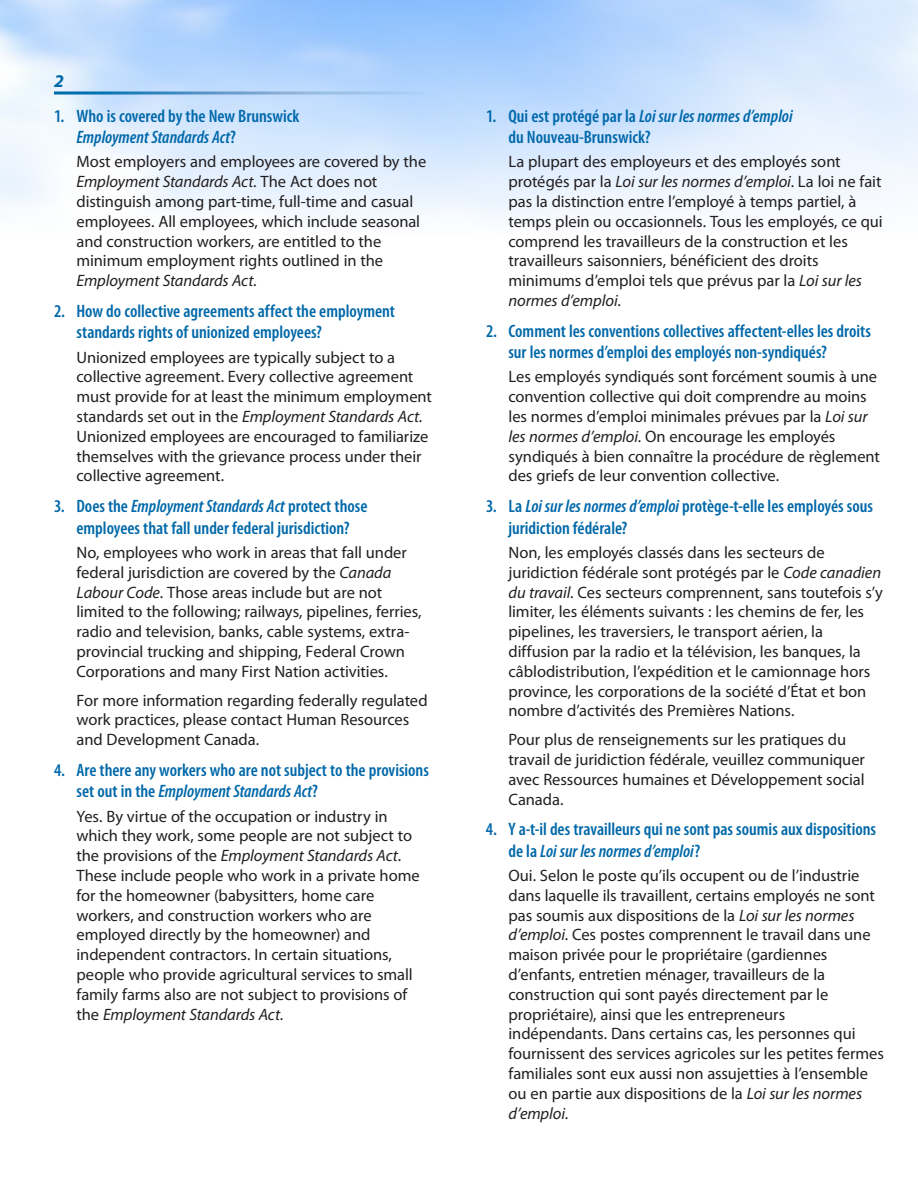
<style>
.page{position:relative;width:918px;height:1188px;background:#fff}
.page>*{position:absolute;margin:0;border:0;box-sizing:border-box;transform-origin:0 0}
.question{font:600 condensed 18px/21.6px "Myriad Pro";color:#0068a9}
.t1{font:italic 700 18px "Myriad Pro";color:#0068a9}
.text_indent{font:16.5px/19.8px "Myriad Pro";letter-spacing:-.005em;color:#231f20}
.s1{font-style:italic}
</style>
<div class="page">
<img style="left:0;top:0;width:918px;height:217px">
<hr style="left:54px;top:92px;width:378px;height:2px;background:#fff">
<p class="t1" style="left:54px;top:69px;width:11px">2</p>
<p class="question" style="left:76px;top:105px;width:225px;text-indent:-22px">1. Who is covered by the New Brunswick<br><span class="s1">Employment Standards Act</span>?</p>
<p class="text_indent" style="left:76px;top:152px;width:351px">Most employers and employees are covered by the <span class="s1">Employment Standards Act</span>. The Act does not distinguish among part-time, full-time and casual employees. All employees, which include seasonal and construction workers, are entitled to the minimum employment rights outlined in the <span class="s1">Employment Standards Act</span>.</p>
<p class="question" style="left:76px;top:300px;width:320px;text-indent:-22px">2. How do collective agreements affect the employment standards rights of unionized employees?</p>
<p class="text_indent" style="left:76px;top:347px;width:357px">Unionized employees are typically subject to a collective agreement. Every collective agreement must provide for at least the minimum employment standards set out in the <span class="s1">Employment Standards Act</span>.<br>Unionized employees are encouraged to familiarize themselves with the grievance process under their collective agreement.</p>
<p class="question" style="left:54px;top:496px;width:315px;text-align:center">3. Does the <span class="s1">Employment Standards Act</span> protect those employees that fall under federal jurisdiction?</p>
<p class="text_indent" style="left:76px;top:542px;width:347px">No, employees who work in areas that fall under federal jurisdiction are covered by the <span class="s1">Canada Labour Code</span>. Those areas include but are not limited to the following; railways, pipelines, ferries, radio and television, banks, cable systems, extra&shy;provincial trucking and shipping, Federal Crown Corporations and many First Nation activities.</p>
<p class="text_indent" style="left:76px;top:690px;width:353px">For more information regarding federally regulated work practices, please contact Human Resources and Development Canada.</p>
<p class="question" style="left:76px;top:759px;width:354px;text-indent:-22px">4. Are there any workers who are not subject to the provisions set out in the <span class="s1">Employment Standards Act</span>?</p>
<p class="text_indent" style="left:76px;top:806px;width:345px">Yes. By virtue of the occupation or industry in which they work, some people are not subject to the provisions of the <span class="s1">Employment Standards Act</span>.<br>These include people who work in a private home for the homeowner (babysitters, home care workers, and construction workers who are employed directly by the homeowner) and independent contractors. In certain situations, people who provide agricultural services to small family farms also are not subject to provisions of the <span class="s1">Employment Standards Act</span>.</p>
<p class="question" style="left:508px;top:105px;width:286px;text-indent:-22px">1. Qui est protégé par la <span class="s1">Loi sur les normes d’emploi </span>du Nouveau-Brunswick?</p>
<p class="text_indent" style="left:508px;top:152px;width:376px">La plupart des employeurs et des employés sont protégés par la <span class="s1">Loi sur les normes d’emploi</span>. La loi ne fait pas la distinction entre l’employé à temps partiel, à temps plein ou occasionnels. Tous les employés, ce qui comprend les travailleurs de la construction et les travailleurs saisonniers, bénéficient des droits minimums d’emploi tels que prévus par la <span class="s1">Loi sur les normes d’emploi</span>.</p>
<p class="question" style="left:508px;top:320px;width:364px;text-indent:-22px">2. Comment les conventions collectives affectent-elles les droits sur les normes d’emploi des employés non-syndiqués?</p>
<p class="text_indent" style="left:508px;top:367px;width:373px">Les employés syndiqués sont forcément soumis à une convention collective qui doit comprendre au moins les normes d’emploi minimales prévues par la <span class="s1">Loi sur les normes d’emploi</span>. On encourage les employés syndiqués à bien connaître la procédure de règlement des griefs de leur convention collective.</p>
<p class="question" style="left:508px;top:496px;width:366px;text-indent:-22px">3. La <span class="s1">Loi sur les normes d’emploi</span> protège-t-elle les employés sous juridiction fédérale?</p>
<p class="text_indent" style="left:508px;top:542px;width:376px">Non, les employés classés dans les secteurs de juridiction fédérale sont protégés par le <span class="s1">Code canadien du travail</span>. Ces secteurs comprennent, sans toutefois s’y limiter, les éléments suivants : les chemins de fer, les pipelines, les traversiers, le transport aérien, la diffusion par la radio et la télévision, les banques, la câblodistribution, l’expédition et le camionnage hors province, les corporations de la société d’État et bon nombre d’activités des Premières Nations.</p>
<p class="text_indent" style="left:508px;top:730px;width:358px">Pour plus de renseignements sur les pratiques du travail de juridiction fédérale, veuillez communiquer avec Ressources humaines et Développement social Canada.</p>
<p class="question" style="left:508px;top:819px;width:369px;text-indent:-22px">4. Y a-t-il des travailleurs qui ne sont pas soumis aux dispositions de la <span class="s1">Loi sur les normes d’emploi</span>?</p>
<p class="text_indent" style="left:508px;top:865px;width:377px">Oui. Selon le poste qu’ils occupent ou de l’industrie dans laquelle ils travaillent, certains employés ne sont pas soumis aux dispositions de la <span class="s1">Loi sur les normes d’emploi</span>. Ces postes comprennent le travail dans une maison privée pour le propriétaire (gardiennes d’enfants, entretien ménager, travailleurs de la construction qui sont payés directement par le propriétaire), ainsi que les entrepreneurs indépendants. Dans certains cas, les personnes qui fournissent des services agricoles sur les petites fermes familiales sont eux aussi non assujetties à l’ensemble ou en partie aux dispositions de la <span class="s1">Loi sur les normes d’emploi</span>.</p>
</div>
